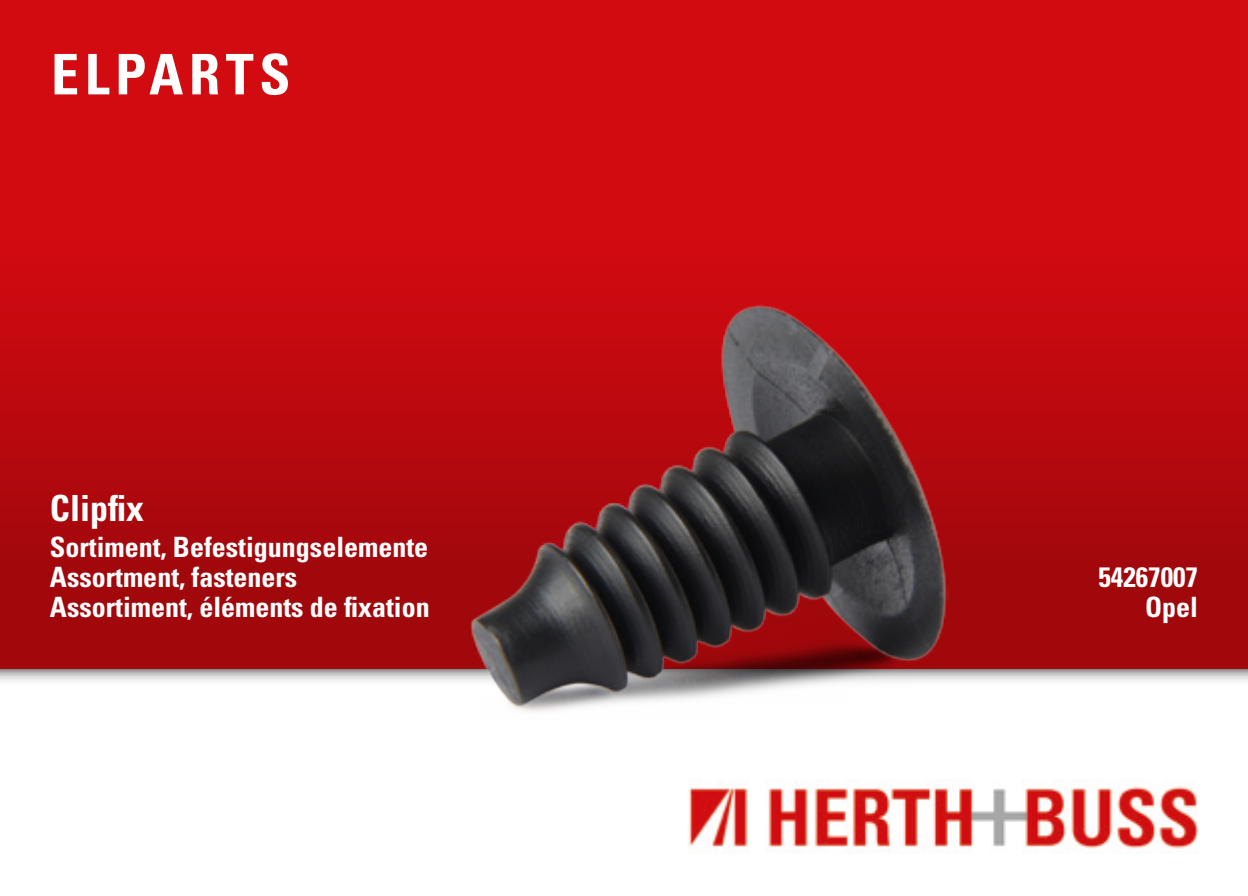
<style>
.page{position:relative;width:1248px;height:896px;background:#fff}
.page>*{position:absolute;margin:0;border:0;box-sizing:border-box;transform-origin:0 0}
.t1{font:700 condensed 56px "Univers";letter-spacing:.1em;color:#fff}
.t2{font:700 condensed 36px "Univers";color:#fff}
.t3{font:700 condensed 28px/30px "Univers";color:#fff}
</style>
<div class="page">
<div style="left:0;top:0;width:1247px;height:669px;background:linear-gradient(to bottom,#df0c12,#9f080c)"></div>
<svg style="left:0;top:669px;width:1247px;height:12px;background:#c8c8c7"></svg>
<img style="left:466px;top:304px;width:482px;height:408px">
<img style="left:688px;top:785px;width:511px;height:66px">
<h1 class="t1" style="left:51px;top:40px;width:241px">ELPARTS</h1>
<p class="t2" style="left:50px;top:486px;width:96px">Clipfix</p>
<p class="t3" style="left:50px;top:531px;width:379px">Sortiment, Befestigungselemente<br>Assortment, fasteners</p>
<p class="t3" style="left:1098px;top:561px;width:101px">54267007</p>
<p class="t3" style="left:50px;top:591px;width:381px">Assortiment, éléments de fixation</p>
<p class="t3" style="left:1144px;top:591px;width:54px">Opel</p>
</div>
